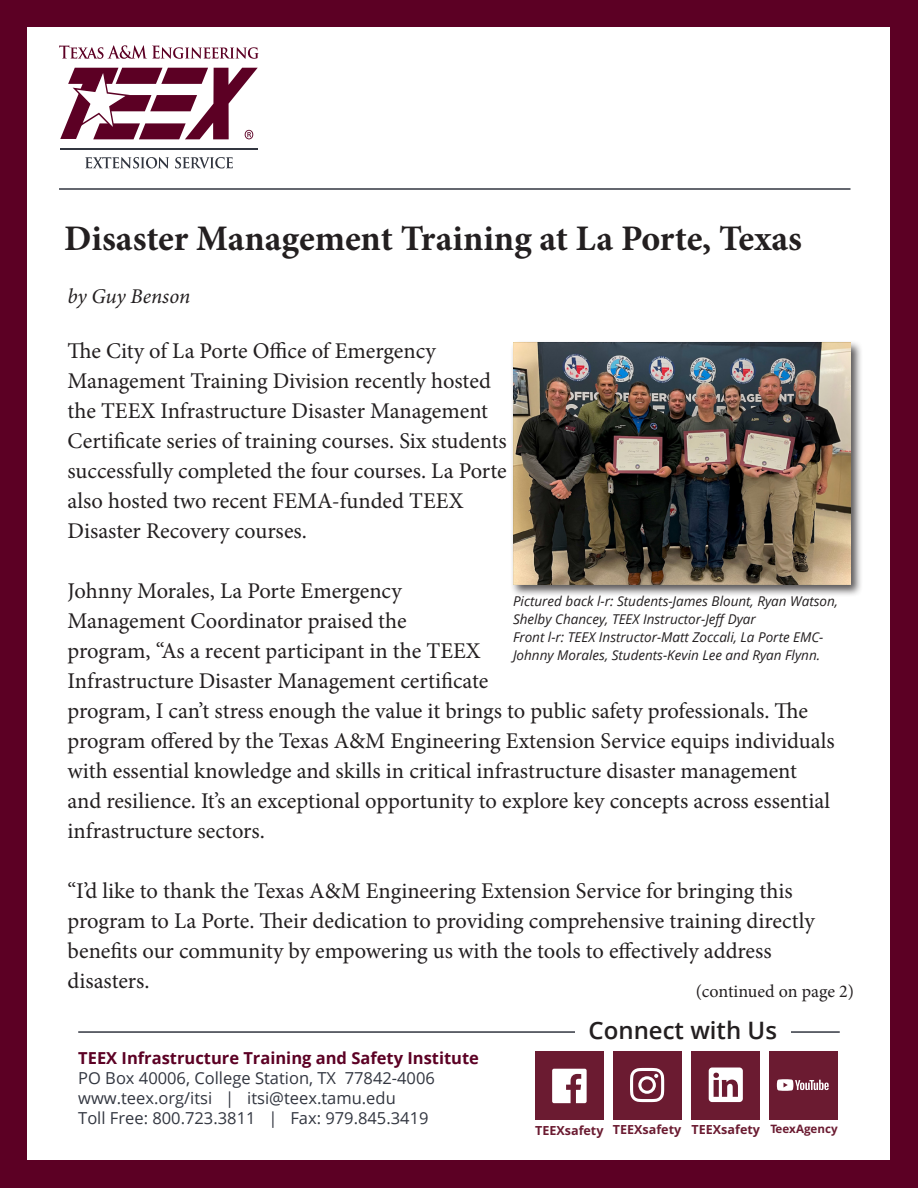
<style>
.page{position:relative;width:918px;height:1188px;background:#5c0024}
.page>*{position:absolute;margin:0;border:0;box-sizing:border-box;transform-origin:0 0}
.t1{font:700 36px "Minion Pro";letter-spacing:-.005em;color:#231f20}
.t2{font:600 24px "Open Sans";color:#231f20}
.t3{font:22.5px/30px "Minion Pro";color:#231f20}
.t4{font:italic 21px "Minion Pro";letter-spacing:-.005em;color:#231f20}
.t5{font:18px "Minion Pro";letter-spacing:-.005em;color:#231f20}
.t6{font:16.5px "Open Sans";color:#323640}
.t7{font:700 16.5px "Open Sans";color:#5c0024}
.t8{font:italic 13.5px/18px "Open Sans";color:#231f20}
.t9{font:700 12.6px "Open Sans";color:#6b1b31}
.t10{font:700 11.55px "Open Sans";color:#6b1b31}
</style>
<div class="page">
<div style="left:28px;top:28px;width:862px;height:1132px;background:#fff"></div>
<svg style="left:85px;top:157px;width:84px;height:11px"></svg>
<svg style="left:175px;top:157px;width:58px;height:11px"></svg>
<hr style="left:60px;top:148px;width:197px;height:2px;background:#323640">
<svg style="left:59px;top:45px;width:200px;height:14px"></svg>
<svg style="left:60px;top:68px;width:198px;height:71px"></svg>
<hr style="left:59px;top:188px;width:792px;height:2px;background:#323640">
<hr style="left:78px;top:1031px;width:762px;height:2px;background:#323640">
<div style="left:535px;top:1052px;width:69px;height:68px;background:#6b1b31"></div>
<svg style="left:552px;top:1069px;width:35px;height:34px"></svg>
<div style="left:575px;top:1021px;width:216px;height:23px;background:#fff"></div>
<div style="left:613px;top:1051px;width:68px;height:68px;background:#6b1b31"></div>
<svg style="left:630px;top:1068px;width:34px;height:34px"></svg>
<div style="left:770px;top:1051px;width:68px;height:68px;background:#6b1b31"></div>
<svg style="left:777px;top:1079px;width:52px;height:12px"></svg>
<div style="left:692px;top:1051px;width:68px;height:68px;background:#6b1b31"></div>
<div style="left:709px;top:1068px;width:34px;height:34px;background:#fff;border-radius:3px"></div>
<svg style="left:713px;top:1073px;width:25px;height:24px"></svg>
<div style="left:510px;top:340px;width:353px;height:257px;background:#231f20;opacity:.75"></div>
<img style="left:513px;top:342px;width:337px;height:243px">
<h1 class="t1" style="left:64px;top:213px;width:740px">Disaster Management Training at La Porte, Texas</h1>
<p class="t4" style="left:68px;top:282px;width:124px">by Guy Benson</p>
<p class="t3" style="left:68px;top:336px;width:441px">The City of La Porte Office of Emergency Management Training Division recently hosted the TEEX Infrastructure Disaster Management Certificate series of training courses. Six students successfully completed the four courses. La Porte also hosted two recent FEMA-funded TEEX Disaster Recovery courses.</p>
<p class="t3" style="left:68px;top:576px;width:769px">Johnny Morales, La Porte Emergency<br>Management Coordinator praised the<br>program, “As a recent participant in the TEEX<br>Infrastructure Disaster Management certificate<br>program, I can’t stress enough the value it brings to public safety professionals. The program offered by the Texas A&amp;M Engineering Extension Service equips individuals with essential knowledge and skills in critical infrastructure disaster management and resilience. It’s an exceptional opportunity to explore key concepts across essential infrastructure sectors.</p>
<p class="t8" style="left:513px;top:592px;width:327px">Pictured back l-r: Students-James Blount, Ryan Watson,<br>Shelby Chancey, TEEX Instructor-Jeff Dyar</p>
<p class="t8" style="left:513px;top:628px;width:312px">Front l-r: TEEX Instructor-Matt Zoccali, La Porte EMC-<br>Johnny Morales, Students-Kevin Lee and Ryan Flynn.</p>
<p class="t3" style="left:68px;top:876px;width:749px">“I’d like to thank the Texas A&amp;M Engineering Extension Service for bringing this program to La Porte. Their dedication to providing comprehensive training directly benefits our community by empowering us with the tools to effectively address disasters.</p>
<p class="t5" style="left:696px;top:979px;width:160px">(continued on page 2)</p>
<p class="t7" style="left:78px;top:1047px;width:402px">TEEX Infrastructure Training and Safety Institute</p>
<p class="t6" style="left:78px;top:1067px;width:358px">PO Box 40006, College Station, TX 77842-4006</p>
<p class="t6" style="left:78px;top:1087px;width:319px">www.teex.org/itsi | itsi@teex.tamu.edu</p>
<p class="t6" style="left:78px;top:1106px;width:352px">Toll Free: 800.723.3811 | Fax: 979.845.3419</p>
<p class="t2" style="left:589px;top:1014px;width:190px">Connect with Us</p>
<p class="t9" style="left:535px;top:1121px;width:70px">TEEXsafety</p>
<p class="t9" style="left:613px;top:1120px;width:70px">TEEXsafety</p>
<p class="t9" style="left:691px;top:1120px;width:70px">TEEXsafety</p>
<p class="t10" style="left:771px;top:1121px;width:69px">TeexAgency</p>
</div>
